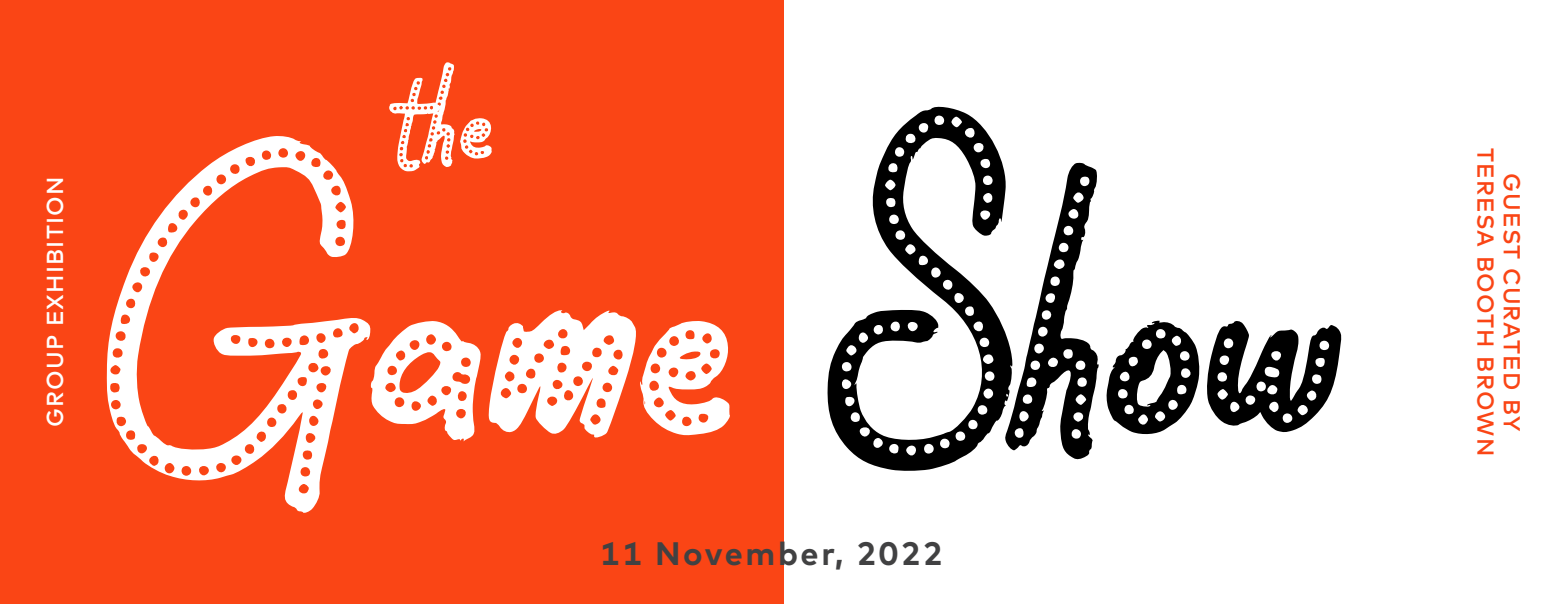
<style>
.page{position:relative;width:1567px;height:604px;background:#fff}
.page>*{position:absolute;margin:0;border:0;box-sizing:border-box;transform-origin:0 0}
.t1{font:375px "Happy Fun";letter-spacing:-.02em;color:#fff}
.t2{font:132.5px "Happy Fun";color:#fff}
.t3{font:700 32.5px "Mark";letter-spacing:.08em;color:#414142}
.t4{font:500 23.12px "Mark";letter-spacing:.05em;color:#fa4515}
.t5{font:500 23.12px "Mark";letter-spacing:.05em;color:#fff}
.s1{color:#000}
</style>
<div class="page">
<div style="left:0;top:0;width:783px;height:604px;background:#fa4515"></div>
<p class="t5" style="left:42px;top:427px;width:251px;rotate:-90deg">GROUP EXHIBITION</p>
<p class="t2" style="left:396px;top:31px;width:100px">the</p>
<p class="t1" style="left:99px;top:75px;width:1251px">Game <span class="s1">Show</span></p>
<p class="t3" style="left:600px;top:535px;width:344px">11 November, 2022</p>
<p class="t4" style="left:1498px;top:148px;width:310px;rotate:90deg">TERESA BOOTH BROWN</p>
<p class="t4" style="left:1524px;top:173px;width:260px;rotate:90deg">GUEST CURATED BY</p>
</div>
